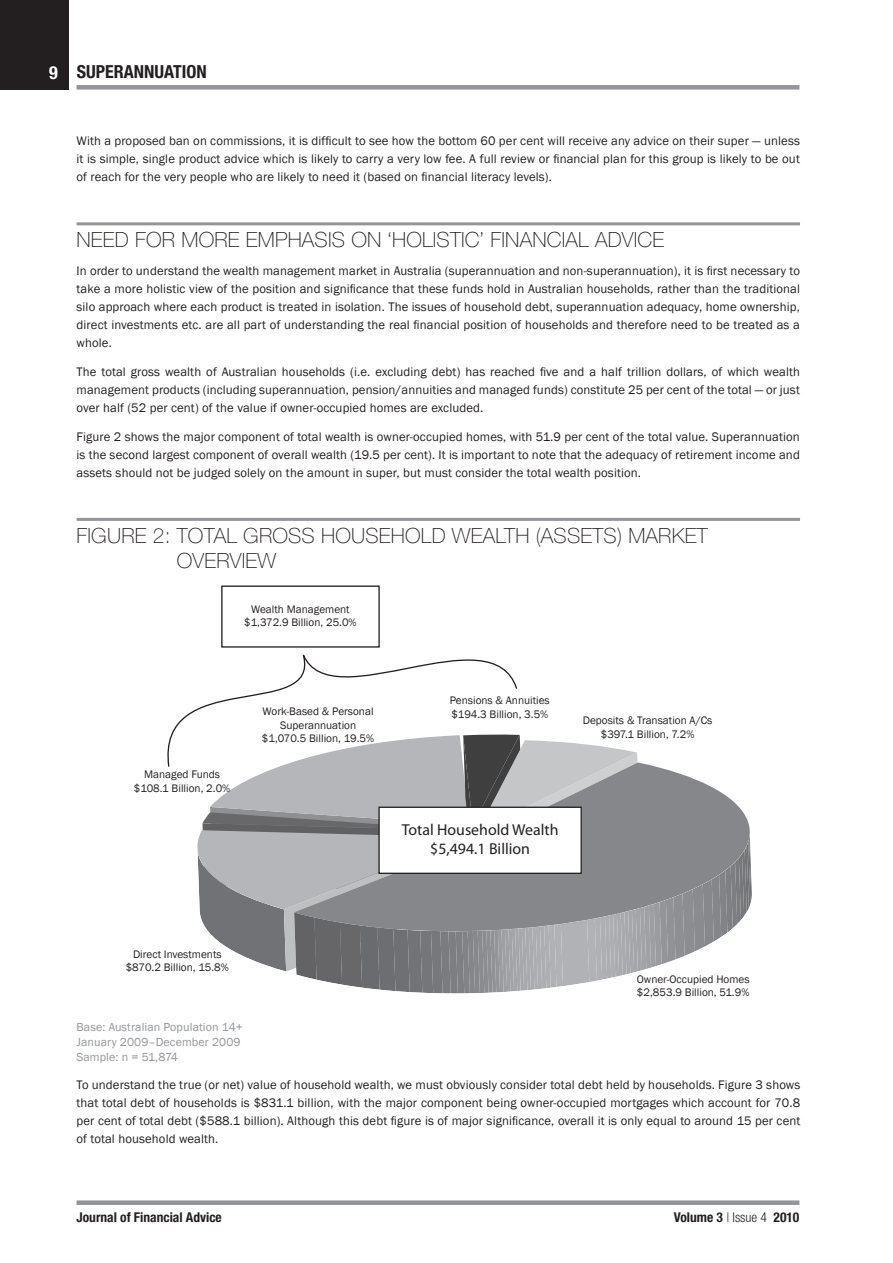
<style>
.page{position:relative;width:893px;height:1263px;background:#fff}
.page>*{position:absolute;margin:0;border:0;box-sizing:border-box;transform-origin:0 0}
.t1{font:100 21px/25.2px "Helvetica Neue LT Std";letter-spacing:.01em;color:#231f20}
.t2{font:700 condensed 18px "Helvetica Neue LT Std";color:#231f20}
.t3{font:15.9px/19px "Myriad Pro";color:#231f20;text-align:center}
.t4{font:700 condensed 13.5px "Helvetica Neue LT Std";color:#231f20}
.t5{font:12.75px/18px "Franklin Gothic";letter-spacing:.01em;color:#231f20;text-align:justify}
.t6{font:12px/15px "Franklin Gothic";letter-spacing:.01em;color:#939598}
.t7{font:11.25px/13.5px "Franklin Gothic";color:#231f20;text-align:center}
.s1{color:#fff}
.s2{font-weight:300}
</style>
<div class="page">
<div style="left:77px;top:1200px;width:722px;height:5px;background:#939598"></div>
<div style="left:77px;top:85px;width:722px;height:5px;background:#939598"></div>
<div style="left:0;top:0;width:68px;height:90px;background:#231f20"></div>
<hr style="left:77px;top:222px;width:723px;height:3px;background:#939598">
<hr style="left:77px;top:518px;width:723px;height:3px;background:#939598">
<svg style="left:197px;top:734px;width:529px;height:259px"></svg>
<svg style="left:294px;top:762px;width:458px;height:171px;background:#97999c"></svg>
<svg style="left:167px;top:654px;width:351px;height:114px"></svg>
<div style="left:221px;top:585px;width:159px;height:63px;border:1px solid #231f20"></div>
<div style="left:379px;top:807px;width:202px;height:66px;background:#fff"></div>
<div style="left:378px;top:806px;width:204px;height:68px;border:1px solid #231f20"></div>
<h2 class="t2" style="left:49px;top:61px;width:159px"><span class="s1">9</span> Superannuation</h2>
<p class="t5" style="left:77px;top:132px;width:725px">With a proposed ban on commissions, it is difficult to see how the bottom 60 per cent will receive any advice on their super — unless it is simple, single product advice which is likely to carry a very low fee. A full review or financial plan for this group is likely to be out of reach for the very people who are likely to need it (based on financial literacy levels).</p>
<h1 class="t1" style="left:77px;top:227px;width:589px">NEED FOR MORE EMPHASIS ON ‘HOLISTIC’ FINANCIAL ADVICE</h1>
<p class="t5" style="left:77px;top:262px;width:725px">In order to understand the wealth management market in Australia (superannuation and non-superannuation), it is first necessary to take a more holistic view of the position and significance that these funds hold in Australian households, rather than the traditional silo approach where each product is treated in isolation. The issues of household debt, superannuation adequacy, home ownership, direct investments etc. are all part of understanding the real financial position of households and therefore need to be treated as a whole.</p>
<p class="t5" style="left:77px;top:363px;width:725px">The total gross wealth of Australian households (i.e. excluding debt) has reached five and a half trillion dollars, of which wealth management products (including superannuation, pension/annuities and managed funds) constitute 25 per cent of the total — or just over half (52 per cent) of the value if owner-occupied homes are excluded.</p>
<p class="t5" style="left:77px;top:428px;width:725px">Figure 2 shows the major component of total wealth is owner-occupied homes, with 51.9 per cent of the total value. Superannuation is the second largest component of overall wealth (19.5 per cent). It is important to note that the adequacy of retirement income and assets should not be judged solely on the amount in super, but must consider the total wealth position.</p>
<h1 class="t1" style="left:177px;top:522px;width:527px;text-indent:-100px">FIGURE 2: TOTAL GROSS HOUSEHOLD WEALTH (ASSETS) MARKET<br>OVERVIEW</h1>
<p class="t7" style="left:244px;top:602px;width:114px">Wealth Management $1,372.9 Billion, 25.0%</p>
<p class="t7" style="left:134px;top:768px;width:98px">Managed Funds $108.1 Billion, 2.0%</p>
<p class="t7" style="left:262px;top:705px;width:114px">Work-Based &amp; Personal<br>Superannuation $1,070.5 Billion, 19.5%</p>
<p class="t7" style="left:450px;top:694px;width:101px;text-align:left">Pensions &amp; Annuities $194.3 Billion, 3.5%</p>
<p class="t7" style="left:583px;top:714px;width:131px">Deposits &amp; Transation A/Cs $397.1 Billion, 7.2%</p>
<p class="t3" style="left:402px;top:820px;width:158px">Total Household Wealth $5,494.1 Billion</p>
<p class="t7" style="left:126px;top:948px;width:105px">Direct Investments $870.2 Billion, 15.8%</p>
<p class="t7" style="left:637px;top:972px;width:114px;text-align:left">Owner-Occupied Homes $2,853.9 Billion, 51.9%</p>
<p class="t6" style="left:77px;top:1019px;width:168px">Base: Australian Population 14+<br>January 2009–December 2009<br>Sample: n = 51,874</p>
<p class="t5" style="left:77px;top:1076px;width:725px">To understand the true (or net) value of household wealth, we must obviously consider total debt held by households. Figure 3 shows that total debt of households is $831.1 billion, with the major component being owner-occupied mortgages which account for 70.8 per cent of total debt ($588.1 billion). Although this debt figure is of major significance, overall it is only equal to around 15 per cent of total household wealth.</p>
<p class="t4" style="left:77px;top:1208px;width:147px">Journal of Financial Advice</p>
<p class="t4" style="left:674px;top:1208px;width:127px">Volume 3 <span class="s2">| Issue 4</span> 2010</p>
</div>
